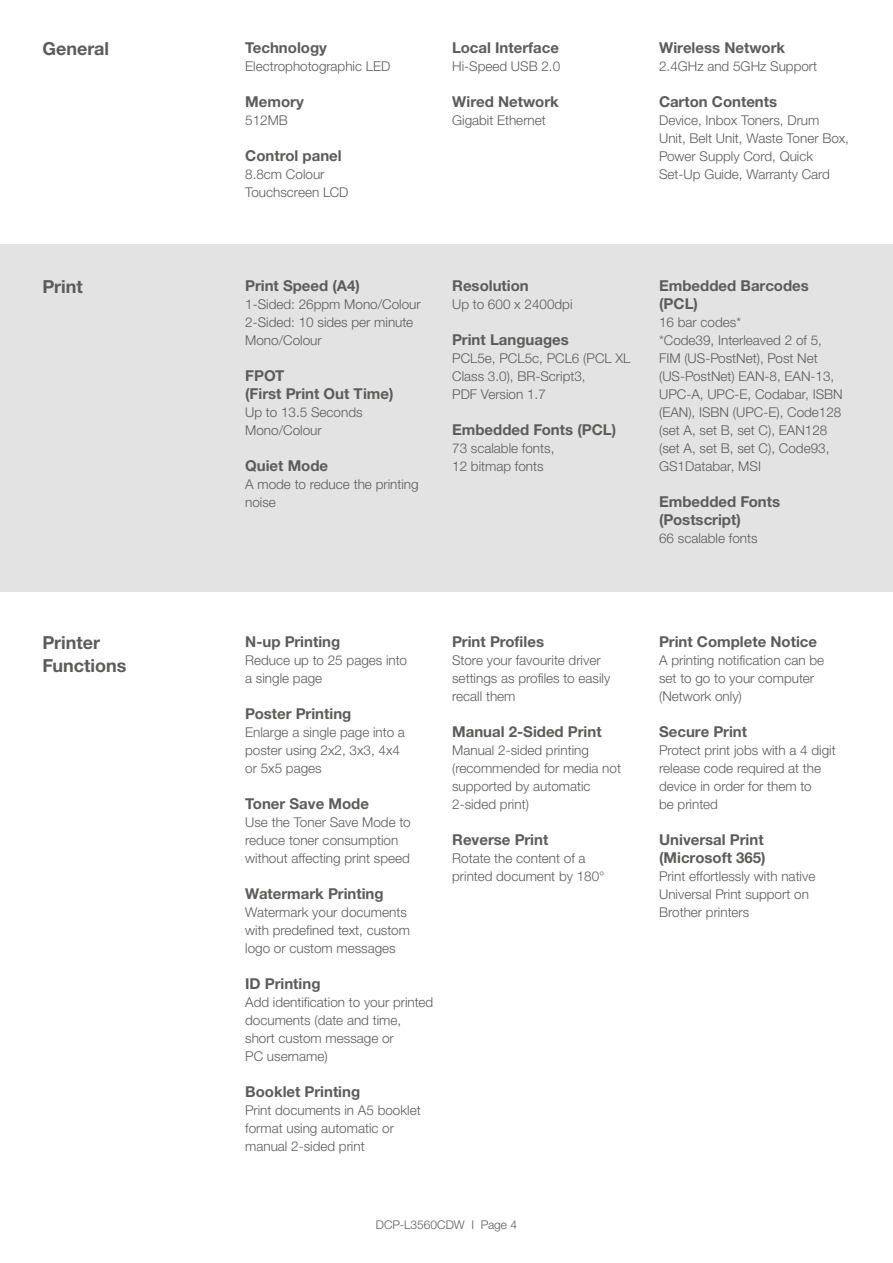
<style>
.page{position:relative;width:893px;height:1263px;background:#fff}
.page>*{position:absolute;margin:0;border:0;box-sizing:border-box;transform-origin:0 0}
.t1{font:700 18px/22.5px "Helvetica Neue LTW1 G";color:#5c5c5b}
.t2{font:700 15px/18px "Helvetica Neue LTW1 G";color:#5c5c5b}
.t3{font:300 13.5px/18px "Helvetica Neue LTW1 G";color:#5c5c5b}
.t4{font:300 12px "Helvetica Neue LTW1 G";color:#5c5c5b}
</style>
<div class="page">
<div style="left:0;top:244px;width:893px;height:348px;background:#e3e3e3"></div>
<h1 class="t1" style="left:43px;top:38px;width:68px">General</h1>
<p class="t2" style="left:245px;top:39px;width:83px">Technology</p>
<p class="t3" style="left:245px;top:57px;width:147px">Electrophotographic LED</p>
<p class="t2" style="left:245px;top:93px;width:60px">Memory</p>
<p class="t3" style="left:245px;top:111px;width:44px">512MB</p>
<p class="t2" style="left:245px;top:147px;width:98px">Control panel</p>
<p class="t3" style="left:245px;top:165px;width:105px">8.8cm Colour<br>Touchscreen LCD</p>
<p class="t2" style="left:452px;top:39px;width:108px">Local Interface</p>
<p class="t3" style="left:452px;top:57px;width:110px">Hi-Speed USB 2.0</p>
<p class="t2" style="left:452px;top:93px;width:108px">Wired Network</p>
<p class="t3" style="left:452px;top:111px;width:95px">Gigabit Ethernet</p>
<p class="t2" style="left:659px;top:39px;width:128px">Wireless Network</p>
<p class="t3" style="left:659px;top:57px;width:160px">2.4GHz and 5GHz Support</p>
<p class="t2" style="left:659px;top:93px;width:120px">Carton Contents</p>
<p class="t3" style="left:659px;top:111px;width:191px">Device, Inbox Toners, Drum<br>Unit, Belt Unit, Waste Toner Box,<br>Power Supply Cord, Quick<br>Set-Up Guide, Warranty Card</p>
<h1 class="t1" style="left:43px;top:275px;width:42px">Print</h1>
<p class="t2" style="left:245px;top:276px;width:116px">Print Speed (A4)</p>
<p class="t3" style="left:245px;top:295px;width:177px">1-Sided: 26ppm Mono/Colour<br>2-Sided: 10 sides per minute<br>Mono/Colour</p>
<p class="t2" style="left:245px;top:366px;width:150px">FPOT<br>(First Print Out Time)</p>
<p class="t3" style="left:245px;top:403px;width:119px">Up to 13.5 Seconds<br>Mono/Colour</p>
<p class="t2" style="left:245px;top:456px;width:85px">Quiet Mode</p>
<p class="t3" style="left:245px;top:475px;width:175px">A mode to reduce the printing noise</p>
<p class="t2" style="left:452px;top:276px;width:78px">Resolution</p>
<p class="t3" style="left:452px;top:295px;width:122px">Up to 600 x 2400dpi</p>
<p class="t2" style="left:452px;top:330px;width:118px">Print Languages</p>
<p class="t3" style="left:452px;top:349px;width:180px">PCL5e, PCL5c, PCL6 (PCL XL<br>Class 3.0), BR-Script3,<br>PDF Version 1.7</p>
<p class="t2" style="left:452px;top:420px;width:166px">Embedded Fonts (PCL)</p>
<p class="t3" style="left:452px;top:439px;width:104px">73 scalable fonts,<br>12 bitmap fonts</p>
<p class="t2" style="left:659px;top:276px;width:151px">Embedded Barcodes (PCL)</p>
<p class="t3" style="left:659px;top:313px;width:185px">16 bar codes*<br>*Code39, Interleaved 2 of 5,<br>FIM (US-PostNet), Post Net (US-PostNet) EAN-8, EAN-13,<br>UPC-A, UPC-E, Codabar, ISBN (EAN), ISBN (UPC-E), Code128 (set A, set B, set C), EAN128 (set A, set B, set C), Code93,<br>GS1Databar, MSI</p>
<p class="t2" style="left:659px;top:492px;width:123px">Embedded Fonts (Postscript)</p>
<p class="t3" style="left:659px;top:529px;width:100px">66 scalable fonts</p>
<h1 class="t1" style="left:43px;top:631px;width:85px">Printer<br>Functions</h1>
<p class="t2" style="left:659px;top:633px;width:159px">Print Complete Notice</p>
<p class="t2" style="left:245px;top:633px;width:97px">N-up Printing</p>
<p class="t3" style="left:245px;top:651px;width:163px">Reduce up to 25 pages into a single page</p>
<p class="t2" style="left:245px;top:705px;width:108px">Poster Printing</p>
<p class="t3" style="left:245px;top:723px;width:161px">Enlarge a single page into a poster using 2x2, 3x3, 4x4 or 5x5 pages</p>
<p class="t2" style="left:245px;top:795px;width:125px">Toner Save Mode</p>
<p class="t3" style="left:245px;top:813px;width:167px">Use the Toner Save Mode to reduce toner consumption without affecting print speed</p>
<p class="t2" style="left:245px;top:885px;width:140px">Watermark Printing</p>
<p class="t3" style="left:245px;top:903px;width:166px">Watermark your documents with predefined text, custom logo or custom messages</p>
<p class="t2" style="left:245px;top:975px;width:77px">ID Printing</p>
<p class="t3" style="left:245px;top:993px;width:190px">Add identification to your printed documents (date and time, short custom message or<br>PC username)</p>
<p class="t2" style="left:245px;top:1083px;width:117px">Booklet Printing</p>
<p class="t3" style="left:245px;top:1101px;width:177px">Print documents in A5 booklet format using automatic or manual 2-sided print</p>
<p class="t2" style="left:452px;top:633px;width:93px">Print Profiles</p>
<p class="t3" style="left:452px;top:651px;width:160px">Store your favourite driver settings as profiles to easily recall them</p>
<p class="t2" style="left:452px;top:723px;width:151px">Manual 2-Sided Print</p>
<p class="t3" style="left:452px;top:741px;width:170px">Manual 2-sided printing (recommended for media not supported by automatic<br>2-sided print)</p>
<p class="t2" style="left:452px;top:831px;width:98px">Reverse Print</p>
<p class="t3" style="left:452px;top:849px;width:154px">Rotate the content of a printed document by 180°</p>
<p class="t3" style="left:659px;top:651px;width:167px">A printing notification can be set to go to your computer (Network only)</p>
<p class="t2" style="left:659px;top:723px;width:90px">Secure Print</p>
<p class="t3" style="left:659px;top:741px;width:178px">Protect print jobs with a 4 digit release code required at the device in order for them to<br>be printed</p>
<p class="t2" style="left:659px;top:831px;width:108px">Universal Print (Microsoft 365)</p>
<p class="t3" style="left:659px;top:867px;width:158px">Print effortlessly with native<br>Universal Print support on<br>Brother printers</p>
<p class="t4" style="left:376px;top:1217px;width:143px">DCP-L3560CDW I Page 4</p>
</div>
